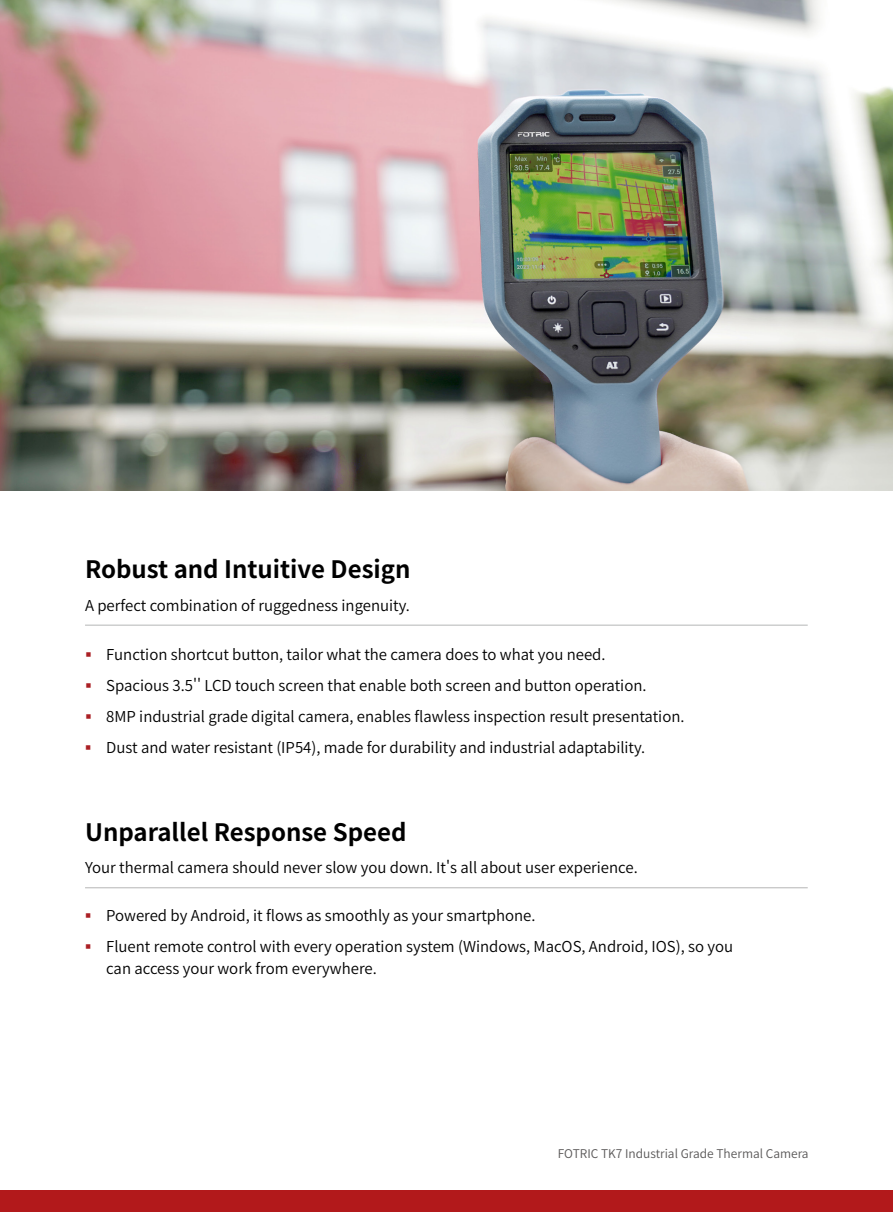
<style>
.page{position:relative;width:893px;height:1212px;background:#fff}
.page>*{position:absolute;margin:0;border:0;box-sizing:border-box;transform-origin:0 0}
.t1{font:700 24px "Source Han Sans CN";color:#000}
.t2{font:15px/31px "Source Han Sans CN";color:#000}
.t3{font:12px "Source Han Sans CN";color:#595757}
</style>
<div class="page">
<div style="left:0;top:1191px;width:893px;height:21px;background:#b2191b"></div>
<img style="left:0;top:0;width:893px;height:490px">
<hr style="left:85px;top:625px;width:723px;height:1px;background:#b5b6b6">
<hr style="left:85px;top:887px;width:723px;height:1px;background:#b5b6b6">
<h1 class="t1" style="left:85px;top:556px;width:327px">Robust and Intuitive Design</h1>
<p class="t2" style="left:85px;top:590px;width:326px">A perfect combination of ruggedness ingenuity.</p>
<p class="t2" style="left:106px;top:639px;width:580px">Function shortcut button, tailor what the camera does to what you need.<br>Spacious 3.5'' LCD touch screen that enable both screen and button operation.<br>8MP industrial grade digital camera, enables flawless inspection result presentation.<br>Dust and water resistant (IP54), made for durability and industrial adaptability.</p>
<h1 class="t1" style="left:85px;top:818px;width:323px">Unparallel Response Speed</h1>
<p class="t2" style="left:85px;top:852px;width:554px">Your thermal camera should never slow you down. It's all about user experience.</p>
<p class="t2" style="left:106px;top:900px;width:628px">Powered by Android, it flows as smoothly as your smartphone.<br>Fluent remote control with every operation system (Windows, MacOS, Android, IOS), so you</p>
<p class="t2" style="left:106px;top:953px;width:272px">can access your work from everywhere.</p>
<p class="t3" style="left:558px;top:1147px;width:252px">FOTRIC TK7 Industrial Grade Thermal Camera</p>
</div>
